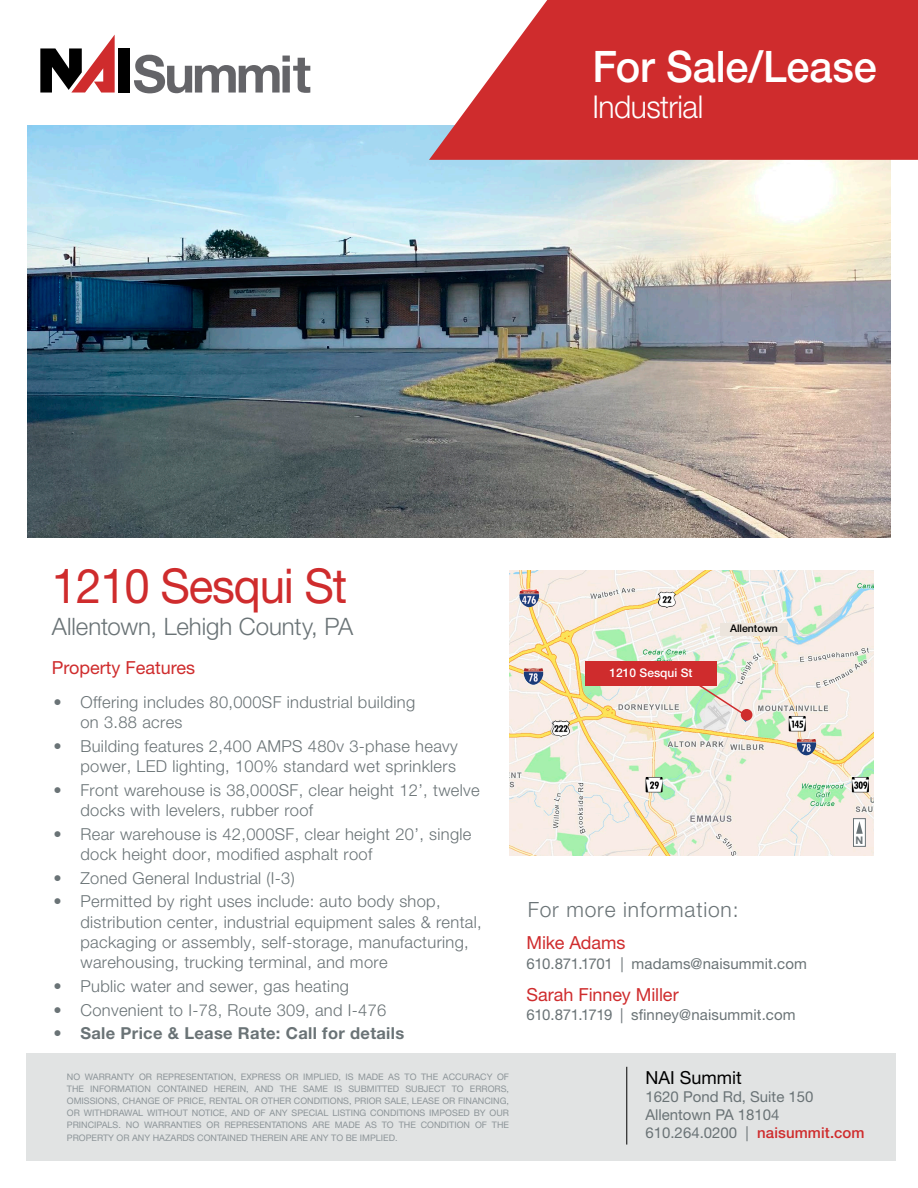
<style>
.page{position:relative;width:918px;height:1188px;background:#fff}
.page>*{position:absolute;margin:0;border:0;box-sizing:border-box;transform-origin:0 0}
.t1{font:48px "Helvetica Neue LT Std";letter-spacing:-.025em;color:#cf2c2d;scale:.95 1}
.t2{font:500 43.5px "Helvetica Neue LT Std";letter-spacing:-.005em;color:#fff;scale:.95 1}
.t3{font:300 31.5px "Helvetica Neue LT Std";letter-spacing:-.015em;color:#fff;scale:.95 1}
.t4{font:300 24px "Helvetica Neue LT Std";letter-spacing:-.005em;color:#6a7376}
.t5{font:300 21px "Helvetica Neue LT Std";letter-spacing:.04em;color:#6a7376}
.t6{font:18px "Helvetica Neue LT Std";color:#cf2c2d}
.t7{font:18px "Helvetica Neue LT Std";color:#000}
.t8{font:300 16.5px/20.2px "Helvetica Neue LT Std";letter-spacing:.02em;color:#6a7376}
.t9{font:700 16.5px "Helvetica Neue LT Std";letter-spacing:.02em;color:#6a7376}
.t10{font:15px "Helvetica Neue LT Std";color:#6a7376}
.t11{font:500 12px "Helvetica Neue LT Std";color:#fff}
.t12{font:500 10.5px "Helvetica Neue LT Std";color:#000}
.t13{font:700 10.5px "Helvetica Neue LT Std";color:#6a7376}
.t14{font:9px/12.1px "Helvetica Neue LT Std";color:#8d9599;text-align:justify}
.s1{font-weight:300}
.s2{font-weight:500;color:#cf2c2d}
</style>
<div class="page">
<img style="left:27px;top:126px;width:864px;height:412px">
<svg style="left:429px;top:0;width:489px;height:160px;background:#d44546"></svg>
<div style="left:119px;top:48px;width:11px;height:45px;background:#000"></div>
<svg style="left:40px;top:35px;width:75px;height:58px"></svg>
<svg style="left:134px;top:55px;width:176px;height:38px"></svg>
<div style="left:26px;top:1053px;width:869px;height:108px;background:#e1e3e3"></div>
<hr style="left:626px;top:1067px;width:1px;height:78px;background:#000">
<img style="left:509px;top:570px;width:365px;height:285px">
<div style="left:853px;top:818px;width:13px;height:29px;background:#fff;border:1px solid #6a7376"></div>
<svg style="left:856px;top:821px;width:7px;height:13px"></svg>
<div style="left:720px;top:623px;width:68px;height:12px;background:#ece5dd"></div>
<div style="left:741px;top:709px;width:11px;height:12px;background:#cf2c2d;border-radius:50%"></div>
<svg style="left:682px;top:673px;width:66px;height:45px;background:#d9e0cd"></svg>
<div style="left:585px;top:661px;width:132px;height:25px;background:#cf2c2d"></div>
<img style="left:519px;top:591px;width:20px;height:16px">
<img style="left:789px;top:716px;width:17px;height:15px">
<img style="left:796px;top:739px;width:20px;height:17px">
<img style="left:524px;top:668px;width:19px;height:17px">
<img style="left:658px;top:592px;width:18px;height:16px">
<img style="left:552px;top:720px;width:18px;height:17px">
<img style="left:852px;top:777px;width:17px;height:15px">
<img style="left:645px;top:777px;width:18px;height:15px">
<p class="t1" style="left:52px;top:557px;width:312px">1210 Sesqui St</p>
<p class="t4" style="left:52px;top:611px;width:303px">Allentown, Lehigh County, PA</p>
<p class="t2" style="left:592px;top:40px;width:301px">For Sale/Lease</p>
<p class="t3" style="left:592px;top:87px;width:118px">Industrial</p>
<p class="t12" style="left:730px;top:622px;width:49px">Allentown</p>
<p class="t6" style="left:52px;top:657px;width:145px">Property Features</p>
<p class="t11" style="left:610px;top:666px;width:84px">1210 Sesqui St</p>
<p class="t8" style="left:80px;top:691px;width:336px;text-indent:-27px">• Offering includes 80,000SF industrial building on 3.88 acres</p>
<p class="t8" style="left:53px;top:735px;width:406px;text-align:right">• Building features 2,400 AMPS 480v 3-phase heavy power, LED lighting, 100% standard wet sprinklers</p>
<p class="t8" style="left:80px;top:779px;width:401px;text-indent:-27px">• Front warehouse is 38,000SF, clear height 12’, twelve docks with levelers, rubber roof</p>
<p class="t8" style="left:80px;top:823px;width:393px;text-indent:-27px">• Rear warehouse is 42,000SF, clear height 20’, single dock height door, modified asphalt roof</p>
<p class="t8" style="left:53px;top:867px;width:243px">• Zoned General Industrial (I-3)</p>
<p class="t8" style="left:80px;top:891px;width:403px;text-indent:-27px">• Permitted by right uses include: auto body shop, distribution center, industrial equipment sales &amp; rental, packaging or assembly, self-storage, manufacturing, warehousing, trucking terminal, and more</p>
<p class="t8" style="left:53px;top:976px;width:297px">• Public water and sewer, gas heating</p>
<p class="t8" style="left:53px;top:999px;width:335px">• Convenient to I-78, Route 309, and I-476</p>
<p class="t9" style="left:53px;top:1023px;width:352px"><span class="s1">•</span> Sale Price &amp; Lease Rate: Call for details</p>
<p class="t5" style="left:528px;top:896px;width:212px">For more information:</p>
<p class="t6" style="left:527px;top:932px;width:101px">Mike Adams</p>
<p class="t10" style="left:527px;top:955px;width:282px">610.871.1701 | madams@naisummit.com</p>
<p class="t6" style="left:527px;top:983px;width:154px">Sarah Finney Miller</p>
<p class="t10" style="left:527px;top:1006px;width:271px">610.871.1719 | sfinney@naisummit.com</p>
<p class="t13" style="left:856px;top:834px;width:9px">N</p>
<p class="t14" style="left:67px;top:1071px;width:444px">NO WARRANTY OR REPRESENTATION, EXPRESS OR IMPLIED, IS MADE AS TO THE ACCURACY OF THE INFORMATION CONTAINED HEREIN, AND THE SAME IS SUBMITTED SUBJECT TO ERRORS, OMISSIONS, CHANGE OF PRICE, RENTAL OR OTHER CONDITIONS, PRIOR SALE, LEASE OR FINANCING, OR WITHDRAWAL WITHOUT NOTICE, AND OF ANY SPECIAL LISTING CONDITIONS IMPOSED BY OUR PRINCIPALS. NO WARRANTIES OR REPRESENTATIONS ARE MADE AS TO THE CONDITION OF THE PROPERTY OR ANY HAZARDS CONTAINED THEREIN ARE ANY TO BE IMPLIED.</p>
<p class="t7" style="left:645px;top:1067px;width:98px">NAI Summit</p>
<p class="t10" style="left:645px;top:1087px;width:170px">1620 Pond Rd, Suite 150</p>
<p class="t10" style="left:645px;top:1105px;width:136px">Allentown PA 18104</p>
<p class="t10" style="left:645px;top:1123px;width:221px">610.264.0200 | <span class="s2">naisummit.com</span></p>
</div>
